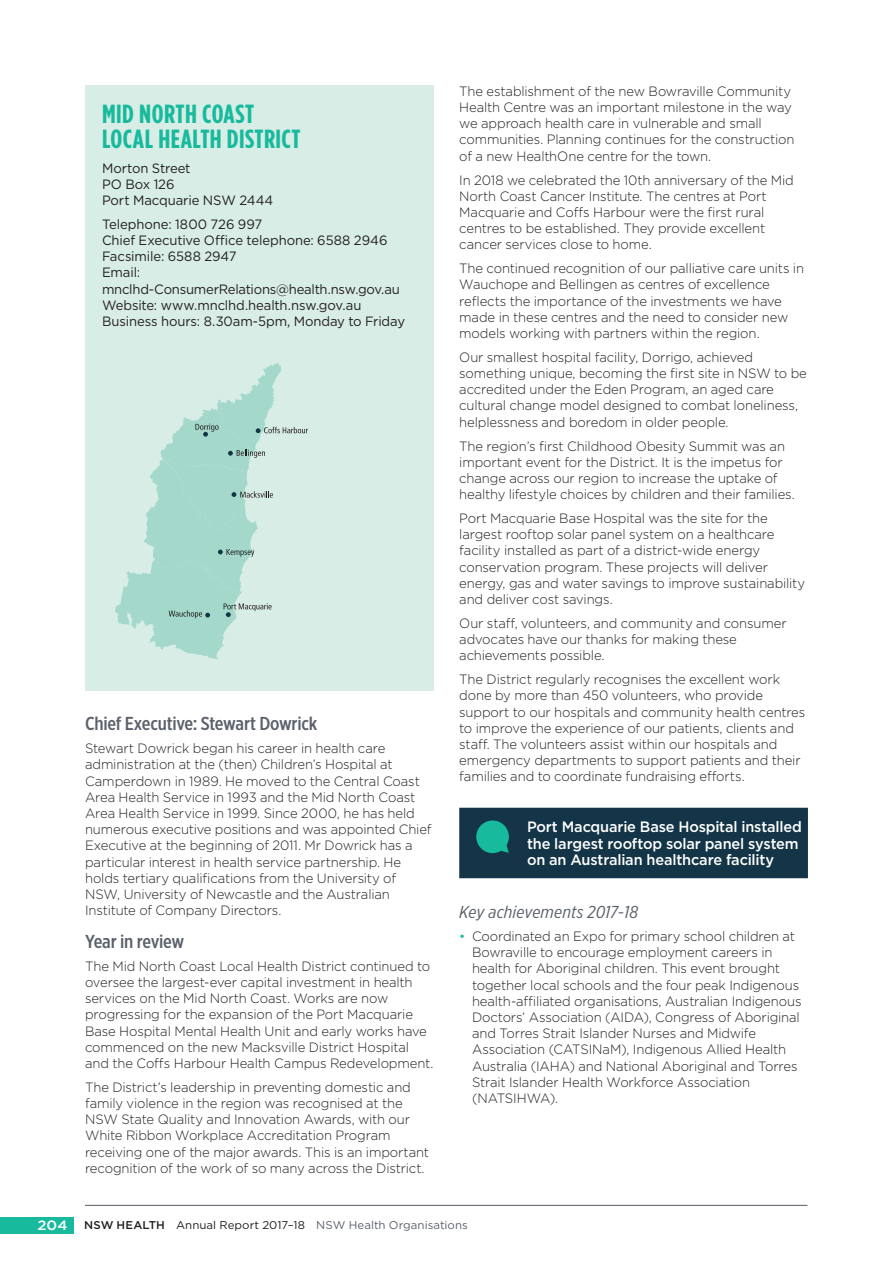
<style>
.page{position:relative;width:893px;height:1263px;background:#fff}
.page>*{position:absolute;margin:0;border:0;box-sizing:border-box;transform-origin:0 0}
.t1{font:700 26.25px/24.8px "Gotham Condensed";letter-spacing:.015em;color:#17ba9d;scale:1.07 1}
.t2{font:500 18.75px "Gotham X Narrow";letter-spacing:-.015em;color:#5b616b;scale:1.07 1}
.t3{font:italic 17.25px "Gotham X Narrow";letter-spacing:.005em;color:#5b616b;scale:1.11 1}
.Infographic2{font:500 15px/16.5px "Gotham";letter-spacing:-.01em;color:#fff}
.Body{font:300 13.5px/16.2px "Gotham";letter-spacing:-.01em;color:#231f20}
.Bullet_last{font:300 13.5px/16.2px "Gotham";letter-spacing:-.01em;color:#231f20}
.Body-2{font:13.5px/16.2px "Gotham";letter-spacing:-.01em;color:#231f20}
.t4{font:11.25px "Gotham";letter-spacing:.005em;color:#5b616b}
.s1{color:#17ba9d}
.s2{font-weight:500;font-size:13.5px;color:#fff}
.s3{font-weight:500;color:#231f20}
.s4{color:#231f20}
</style>
<div class="page">
<div style="left:0;top:1217px;width:73px;height:17px;background:#17ba9d"></div>
<hr style="left:85px;top:1205px;width:722px;height:1px;background:#5b616b">
<div style="left:85px;top:85px;width:349px;height:606px;background:#d8ede6"></div>
<svg style="left:115px;top:362px;width:193px;height:297px"></svg>
<div style="left:459px;top:808px;width:349px;height:70px;background:#133547"></div>
<h2 class="t1" style="left:102px;top:101px;width:187px">MID NORTH COAST<br>LOCAL HEALTH DISTRICT</h2>
<p class="Body-2" style="left:102px;top:159px;width:90px">Morton Street</p>
<p class="Body-2" style="left:102px;top:176px;width:74px">PO Box 126</p>
<p class="Body-2" style="left:102px;top:192px;width:173px">Port Macquarie NSW 2444</p>
<p class="Body-2" style="left:102px;top:216px;width:162px">Telephone: 1800 726 997</p>
<p class="Body-2" style="left:102px;top:232px;width:287px">Chief Executive Office telephone: 6588 2946</p>
<p class="Body-2" style="left:102px;top:248px;width:136px">Facsimile: 6588 2947</p>
<p class="Body-2" style="left:102px;top:264px;width:299px">Email: mnclhd-ConsumerRelations@health.nsw.gov.au</p>
<p class="Body-2" style="left:102px;top:297px;width:261px">Website: www.mnclhd.health.nsw.gov.au</p>
<p class="Body-2" style="left:102px;top:313px;width:305px">Business hours: 8.30am-5pm, Monday to Friday</p>
<h3 class="t2" style="left:85px;top:712px;width:219px">Chief Executive: Stewart Dowrick</h3>
<p class="Body" style="left:85px;top:740px;width:348px">Stewart Dowrick began his career in health care administration at the (then) Children’s Hospital at Camperdown in 1989. He moved to the Central Coast Area Health Service in 1993 and the Mid North Coast Area Health Service in 1999. Since 2000, he has held numerous executive positions and was appointed Chief Executive at the beginning of 2011. Mr Dowrick has a particular interest in health service partnership. He holds tertiary qualifications from the University of NSW, University of Newcastle and the Australian Institute of Company Directors.</p>
<h3 class="t2" style="left:85px;top:930px;width:94px">Year in review</h3>
<p class="Body" style="left:85px;top:957px;width:350px">The Mid North Coast Local Health District continued to oversee the largest-ever capital investment in health services on the Mid North Coast. Works are now progressing for the expansion of the Port Macquarie Base Hospital Mental Health Unit and early works have commenced on the new Macksville District Hospital and the Coffs Harbour Health Campus Redevelopment.</p>
<p class="Body" style="left:85px;top:1078px;width:346px">The District’s leadership in preventing domestic and family violence in the region was recognised at the NSW State Quality and Innovation Awards, with our White Ribbon Workplace Accreditation Program receiving one of the major awards. This is an important recognition of the work of so many across the District.</p>
<p class="Body" style="left:459px;top:83px;width:337px">The establishment of the new Bowraville Community Health Centre was an important milestone in the way we approach health care in vulnerable and small communities. Planning continues for the construction of a new HealthOne centre for the town.</p>
<p class="Body" style="left:459px;top:171px;width:336px">In 2018 we celebrated the 10th anniversary of the Mid North Coast Cancer Institute. The centres at Port Macquarie and Coffs Harbour were the first rural centres to be established. They provide excellent cancer services close to home.</p>
<p class="Body" style="left:459px;top:260px;width:346px">The continued recognition of our palliative care units in Wauchope and Bellingen as centres of excellence reflects the importance of the investments we have made in these centres and the need to consider new models working with partners within the region.</p>
<p class="Body" style="left:459px;top:349px;width:349px">Our smallest hospital facility, Dorrigo, achieved something unique, becoming the first site in NSW to be accredited under the Eden Program, an aged care cultural change model designed to combat loneliness, helplessness and boredom in older people.</p>
<p class="Body" style="left:459px;top:437px;width:337px">The region’s first Childhood Obesity Summit was an important event for the District. It is the impetus for change across our region to increase the uptake of healthy lifestyle choices by children and their families.</p>
<p class="Body" style="left:459px;top:510px;width:348px">Port Macquarie Base Hospital was the site for the largest rooftop solar panel system on a healthcare facility installed as part of a district-wide energy conservation program. These projects will deliver energy, gas and water savings to improve sustainability and deliver cost savings.</p>
<p class="Body" style="left:459px;top:615px;width:329px">Our staff, volunteers, and community and consumer advocates have our thanks for making these achievements possible.</p>
<p class="Body" style="left:459px;top:671px;width:348px">The District regularly recognises the excellent work done by more than 450 volunteers, who provide support to our hospitals and community health centres to improve the experience of our patients, clients and staff. The volunteers assist within our hospitals and emergency departments to support patients and their families and to coordinate fundraising efforts.</p>
<p class="Infographic2" style="left:527px;top:819px;width:276px">Port Macquarie Base Hospital installed the largest rooftop solar panel system on an Australian healthcare facility</p>
<h4 class="t3" style="left:459px;top:902px;width:163px">Key achievements 2017-18</h4>
<p class="Bullet_last" style="left:472px;top:928px;width:331px;text-indent:-13px"><span class="s1">•</span> Coordinated an Expo for primary school children at Bowraville to encourage employment careers in health for Aboriginal children. This event brought together local schools and the four peak Indigenous health-affiliated organisations, Australian Indigenous Doctors’ Association (AIDA), Congress of Aboriginal and Torres Strait Islander Nurses and Midwife Association (CATSINaM), Indigenous Allied Health Australia (IAHA) and National Aboriginal and Torres Strait Islander Health Workforce Association (NATSIHWA).</p>
<p class="t4" style="left:38px;top:1218px;width:432px"><span class="s2">204</span> <span class="s3">NSW HEALTH</span> <span class="s4">Annual Report 2017–18</span> NSW Health Organisations</p>
</div>
